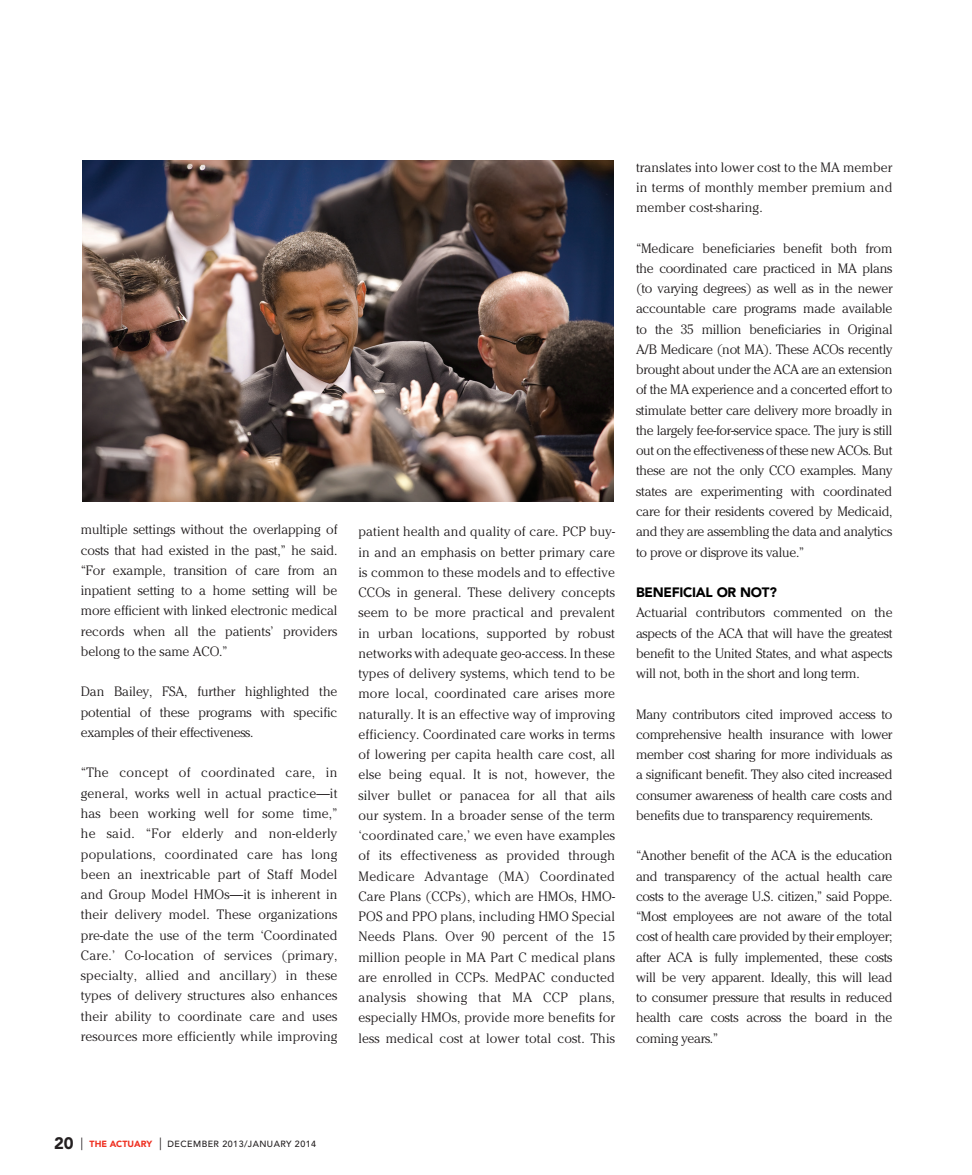
<style>
.page{position:relative;width:972px;height:1175px;background:#fff}
.page>*{position:absolute;margin:0;border:0;box-sizing:border-box;transform-origin:0 0}
.t1{font:300 13.5px/20.2px "Cheltenham Std";letter-spacing:-.02em;color:#231f20;text-align:justify}
.t2{font:900 13.5px "Avenir LT Std";letter-spacing:-.02em;color:#010101}
.t3{font:500 8.85px "Avenir LT Std";letter-spacing:.05em;color:#231f20}
.s1{font-weight:900;font-size:16.65px}
.s2{font-family:"Avenir";font-weight:400;font-size:12.6px}
.s3{font-weight:900;color:#ef3122}
</style>
<div class="page">
<img style="left:82px;top:160px;width:531px;height:341px">
<p class="t1" style="left:81px;top:519px;width:258px">multiple settings without the overlapping of costs that had existed in the past,” he said. “For example, transition of care from an inpatient setting to a home setting will be more efficient with linked electronic medical records when all the patients’ providers belong to the same ACO.”</p>
<p class="t1" style="left:81px;top:681px;width:258px">Dan Bailey, FSA, further highlighted the potential of these programs with specific examples of their effectiveness.</p>
<p class="t1" style="left:81px;top:762px;width:258px">“The concept of coordinated care, in general, works well in actual practice—it has been working well for some time,” he said. “For elderly and non-elderly populations, coordinated care has long been an inextricable part of Staff Model and Group Model HMOs—it is inherent in their delivery model. These organizations pre-date the use of the term ‘Coordinated Care.’ Co-location of services (primary, specialty, allied and ancillary) in these types of delivery structures also enhances their ability to coordinate care and uses resources more efficiently while improving</p>
<p class="t1" style="left:359px;top:521px;width:258px">patient health and quality of care. PCP buy&shy;in and an emphasis on better primary care is common to these models and to effective CCOs in general. These delivery concepts seem to be more practical and prevalent in urban locations, supported by robust networks with adequate geo-access. In these types of delivery systems, which tend to be more local, coordinated care arises more naturally. It is an effective way of improving efficiency. Coordinated care works in terms of lowering per capita health care cost, all else being equal. It is not, however, the silver bullet or panacea for all that ails our system. In a broader sense of the term ‘coordinated care,’ we even have examples of its effectiveness as provided through Medicare Advantage (MA) Coordinated Care Plans (CCPs), which are HMOs, HMO-POS and PPO plans, including HMO Special Needs Plans. Over 90 percent of the 15 million people in MA Part C medical plans are enrolled in CCPs. MedPAC conducted analysis showing that MA CCP plans, especially HMOs, provide more benefits for less medical cost at lower total cost. This</p>
<p class="t1" style="left:636px;top:157px;width:258px">translates into lower cost to the MA member in terms of monthly member premium and member cost-sharing.</p>
<p class="t1" style="left:636px;top:238px;width:258px">“Medicare beneficiaries benefit both from the coordinated care practiced in MA plans (to varying degrees) as well as in the newer accountable care programs made available to the 35 million beneficiaries in Original A/B Medicare (not MA). These ACOs recently brought about under the ACA are an extension of the MA experience and a concerted effort to stimulate better care delivery more broadly in the largely fee-for-service space. The jury is still out on the effectiveness of these new ACOs. But these are not the only CCO examples. Many states are experimenting with coordinated care for their residents covered by Medicaid, and they are assembling the data and analytics to prove or disprove its value.”</p>
<p class="t2" style="left:636px;top:584px;width:142px">BENEFICIAL OR NOT?</p>
<p class="t1" style="left:636px;top:602px;width:258px">Actuarial contributors commented on the aspects of the ACA that will have the greatest benefit to the United States, and what aspects will not, both in the short and long term.</p>
<p class="t1" style="left:636px;top:703px;width:258px">Many contributors cited improved access to comprehensive health insurance with lower member cost sharing for more individuals as a significant benefit. They also cited increased consumer awareness of health care costs and benefits due to transparency requirements.</p>
<p class="t1" style="left:636px;top:845px;width:258px">“Another benefit of the ACA is the education and transparency of the actual health care costs to the average U.S. citizen,” said Poppe. “Most employees are not aware of the total cost of health care provided by their employer; after ACA is fully implemented, these costs will be very apparent. Ideally, this will lead to consumer pressure that results in reduced health care costs across the board in the coming years.”</p>
<p class="t3" style="left:54px;top:1139px;width:264px"><span class="s1">20</span> <span class="s2">|</span> <span class="s3">THE ACTUARY</span> <span class="s2">|</span> DECEMBER 2013/JANUARY 2014</p>
</div>
